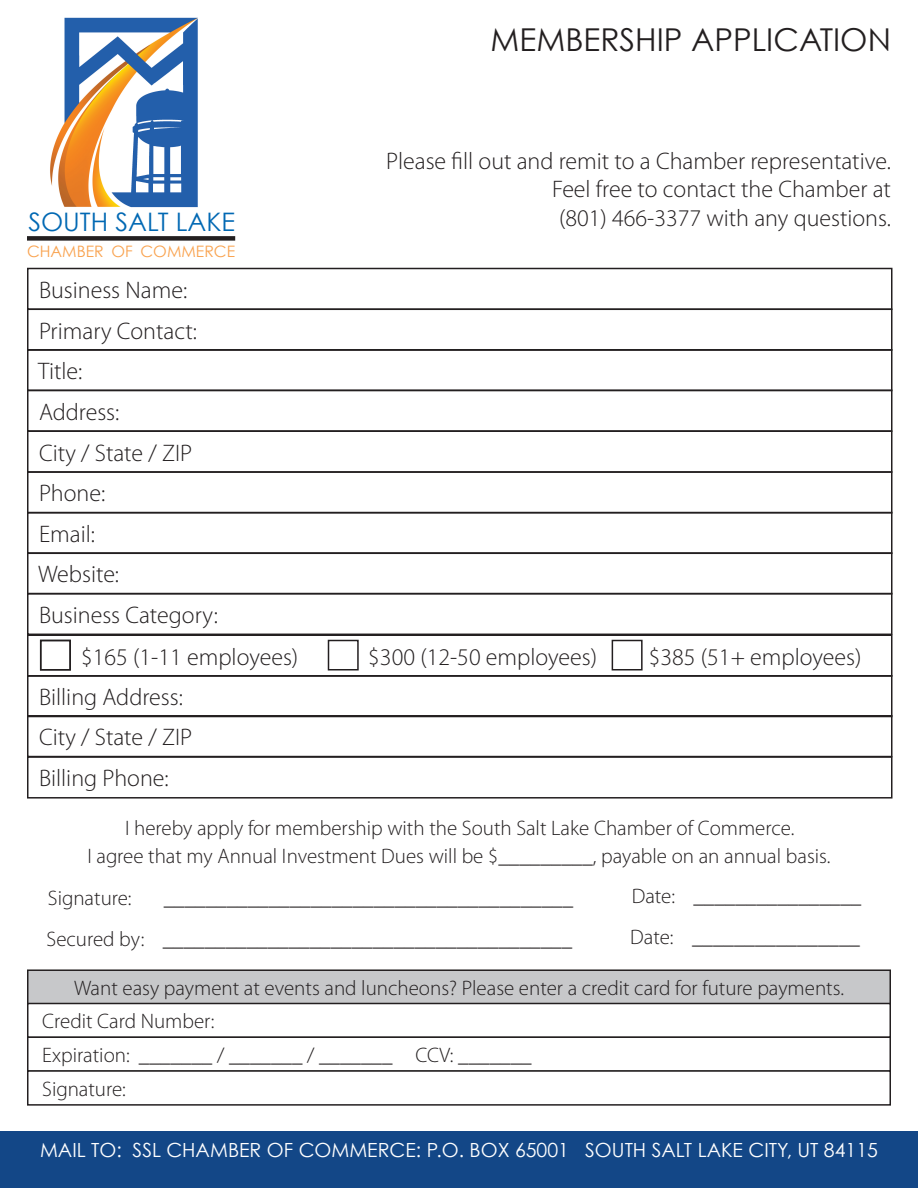
<style>
.page{position:relative;width:918px;height:1188px;background:#fff}
.page>*{position:absolute;margin:0;border:0;box-sizing:border-box;transform-origin:0 0}
.t1{font:31.5px "Century Gothic";color:#231f20}
.t2{font:25.5px "Century Gothic";color:#0168b3}
.t3{font:300 24px/28.8px "Myriad Pro";color:#231f20}
.t4{font:300 21px/33.6px "Myriad Pro";color:#231f20;text-align:center}
.t5{font:19.5px "Century Gothic";color:#fff}
.t6{font:15.75px "Century Gothic";color:#f9a350}
</style>
<div class="page">
<div style="left:0;top:1132px;width:918px;height:56px;background:#134787"></div>
<div style="left:27px;top:349px;width:865px;height:42px;border:2px solid #231f20"></div>
<div style="left:27px;top:268px;width:865px;height:42px;border:2px solid #231f20"></div>
<div style="left:27px;top:390px;width:865px;height:42px;border:2px solid #231f20"></div>
<div style="left:27px;top:430px;width:865px;height:43px;border:2px solid #231f20"></div>
<div style="left:27px;top:471px;width:865px;height:43px;border:2px solid #231f20"></div>
<div style="left:27px;top:593px;width:865px;height:42px;border:2px solid #231f20"></div>
<div style="left:27px;top:634px;width:865px;height:43px;border:2px solid #231f20"></div>
<div style="left:27px;top:675px;width:865px;height:42px;border:2px solid #231f20"></div>
<div style="left:27px;top:715px;width:865px;height:42px;border:2px solid #231f20"></div>
<div style="left:27px;top:756px;width:865px;height:43px;border:2px solid #231f20"></div>
<div style="left:27px;top:512px;width:865px;height:42px;border:2px solid #231f20"></div>
<div style="left:28px;top:970px;width:862px;height:34px;background:#c7c8ca"></div>
<div style="left:27px;top:969px;width:864px;height:36px;border:2px solid #231f20"></div>
<div style="left:27px;top:1003px;width:864px;height:35px;border:2px solid #231f20"></div>
<div style="left:27px;top:1036px;width:864px;height:36px;border:2px solid #231f20"></div>
<div style="left:27px;top:1070px;width:864px;height:36px;border:2px solid #231f20"></div>
<img style="left:50px;top:17px;width:148px;height:190px">
<div style="left:27px;top:236px;width:208px;height:5px;background:#231f20"></div>
<div style="left:40px;top:640px;width:31px;height:30px;border:2px solid #231f20"></div>
<div style="left:328px;top:640px;width:31px;height:30px;border:2px solid #231f20"></div>
<div style="left:612px;top:640px;width:31px;height:30px;border:2px solid #231f20"></div>
<p class="t2" style="left:28px;top:206px;width:208px">SOUTH SALT LAKE</p>
<p class="t6" style="left:27px;top:242px;width:210px">CHAMBER OF COMMERCE</p>
<p class="t3" style="left:39px;top:275px;width:150px">Business Name:</p>
<p class="t3" style="left:38px;top:310px;width:161px;line-height:40.5px">Primary Contact:<br>Title:</p>
<p class="t3" style="left:39px;top:391px;width:155px;line-height:40.8px">Address:<br>City / State / ZIP<br>Phone:</p>
<p class="t3" style="left:39px;top:519px;width:58px">Email:</p>
<h1 class="t1" style="left:491px;top:20px;width:402px">MEMBERSHIP APPLICATION</h1>
<p class="t3" style="left:552px;top:146px;width:340px;text-align:justify;text-indent:-166px">Please fill out and remit to a Chamber representative.<br>Feel free to contact the Chamber at (801) 466-3377 with any questions.</p>
<p class="t3" style="left:38px;top:560px;width:82px">Website:</p>
<p class="t3" style="left:39px;top:600px;width:181px">Business Category:</p>
<p class="t3" style="left:81px;top:642px;width:219px">$165 (1-11 employees)</p>
<p class="t3" style="left:368px;top:642px;width:230px">$300 (12-50 employees)</p>
<p class="t3" style="left:649px;top:642px;width:214px">$385 (51+ employees)</p>
<p class="t3" style="left:39px;top:677px;width:155px;line-height:40.7px">Billing Address:<br>City / State / ZIP<br>Billing Phone:</p>
<p class="t4" style="left:87px;top:814px;width:745px;line-height:27.9px">I hereby apply for membership with the South Salt Lake Chamber of Commerce.<br>I agree that my Annual Investment Dues will be $_________, payable on an annual basis.</p>
<p class="t4" style="left:48px;top:881px;width:85px">Signature:</p>
<p class="t4" style="left:164px;top:881px;width:411px">_______________________________________</p>
<p class="t4" style="left:632px;top:879px;width:231px">Date: ________________</p>
<p class="t4" style="left:47px;top:922px;width:527px">Secured by: _______________________________________</p>
<p class="t4" style="left:630px;top:920px;width:231px">Date: ________________</p>
<p class="t4" style="left:42px;top:971px;width:803px;text-align:left;text-indent:32px">Want easy payment at events and luncheons? Please enter a credit card for future payments.<br>Credit Card Number:<br>Expiration: _______ / _______ / _______ CCV: _______<br>Signature:</p>
<p class="t5" style="left:40px;top:1138px;width:839px">MAIL TO: SSL CHAMBER OF COMMERCE: P.O. BOX 65001 SOUTH SALT LAKE CITY, UT 84115</p>
</div>
